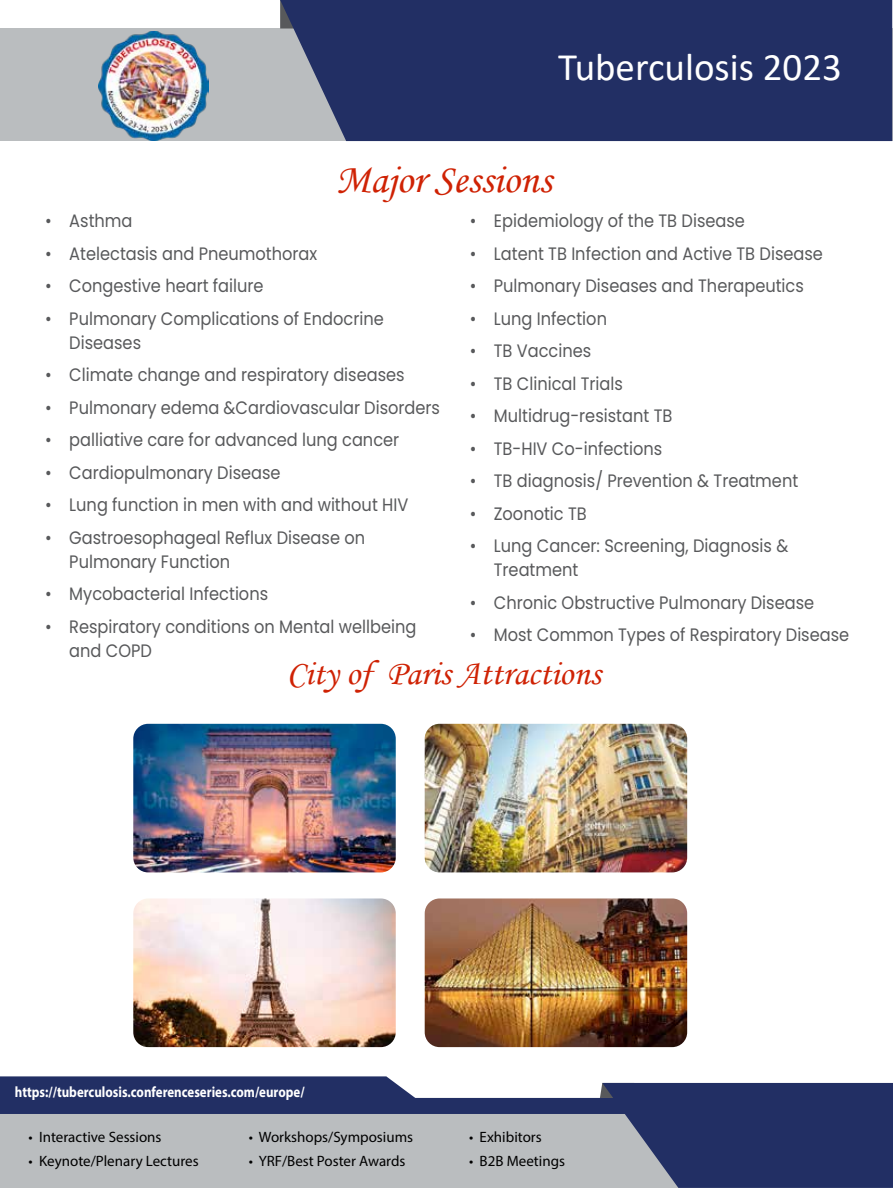
<style>
.page{position:relative;width:893px;height:1188px;background:#fff}
.page>*{position:absolute;margin:0;border:0;box-sizing:border-box;transform-origin:0 0}
.t1{font:41.1px "Monotype Corsiva";color:#cf2204}
.t2{font:39px "Calibri";color:#fff}
.t3{font:35.1px "Monotype Corsiva";color:#cf2204}
.t4{font:18px/24px "Poppins";color:#58595b;scale:.9 1}
.t5{font:15px "Myriad Pro";color:#000}
.t6{font:700 15px "Myriad Pro";color:#fff;scale:.86 1}
</style>
<div class="page">
<div style="left:0;top:1113px;width:598px;height:74px;background:#babdbf"></div>
<div style="left:0;top:28px;width:892px;height:113px;background:#babdbf"></div>
<div style="left:280px;top:0;width:612px;height:141px;background:#222f64"></div>
<div style="left:0;top:1097px;width:760px;height:16px;background:#222f64"></div>
<svg style="left:598px;top:1082px;width:295px;height:105px;background:#374371"></svg>
<svg style="left:0;top:1076px;width:420px;height:22px;background:#2f3b6d"></svg>
<img style="left:99px;top:31px;width:109px;height:109px">
<img style="left:133px;top:723px;width:263px;height:149px">
<img style="left:133px;top:898px;width:263px;height:149px">
<img style="left:425px;top:723px;width:262px;height:149px">
<img style="left:425px;top:898px;width:262px;height:149px">
<h2 class="t2" style="left:558px;top:40px;width:285px">Tuberculosis 2023</h2>
<h1 class="t1" style="left:336px;top:154px;width:217px">Major Sessions</h1>
<p class="t4" style="left:45px;top:209px;width:98px">• Asthma</p>
<p class="t4" style="left:45px;top:241px;width:304px">• Atelectasis and Pneumothorax</p>
<p class="t4" style="left:45px;top:274px;width:244px">• Congestive heart failure</p>
<p class="t4" style="left:69px;top:306px;width:351px;text-indent:-24px">• Pulmonary Complications of Endocrine<br>Diseases</p>
<p class="t4" style="left:45px;top:363px;width:401px">• Climate change and respiratory diseases</p>
<p class="t4" style="left:45px;top:395px;width:440px">• Pulmonary edema &amp;Cardiovascular Disorders</p>
<p class="t4" style="left:45px;top:428px;width:395px">• palliative care for advanced lung cancer</p>
<p class="t4" style="left:45px;top:460px;width:263px">• Cardiopulmonary Disease</p>
<p class="t4" style="left:45px;top:493px;width:405px">• Lung function in men with and without HIV</p>
<p class="t4" style="left:69px;top:525px;width:330px;text-indent:-24px">• Gastroesophageal Reflux Disease on<br>Pulmonary Function</p>
<p class="t4" style="left:45px;top:582px;width:249px">• Mycobacterial Infections</p>
<p class="t4" style="left:69px;top:614px;width:387px;text-indent:-24px">• Respiratory conditions on Mental wellbeing and COPD</p>
<p class="t4" style="left:470px;top:209px;width:307px">• Epidemiology of the TB Disease</p>
<p class="t4" style="left:470px;top:241px;width:394px">• Latent TB Infection and Active TB Disease</p>
<p class="t4" style="left:470px;top:274px;width:373px">• Pulmonary Diseases and Therapeutics</p>
<p class="t4" style="left:470px;top:306px;width:154px">• Lung Infection</p>
<p class="t4" style="left:470px;top:339px;width:136px">• TB Vaccines</p>
<p class="t4" style="left:470px;top:371px;width:172px">• TB Clinical Trials</p>
<p class="t4" style="left:470px;top:404px;width:227px">• Multidrug-resistant TB</p>
<p class="t4" style="left:470px;top:436px;width:215px">• TB-HIV Co-infections</p>
<p class="t4" style="left:470px;top:469px;width:366px">• TB diagnosis/ Prevention &amp; Treatment</p>
<p class="t4" style="left:470px;top:501px;width:131px">• Zoonotic TB</p>
<p class="t4" style="left:494px;top:534px;width:329px;text-indent:-24px">• Lung Cancer: Screening, Diagnosis &amp;<br>Treatment</p>
<p class="t4" style="left:470px;top:590px;width:384px">• Chronic Obstructive Pulmonary Disease</p>
<p class="t4" style="left:470px;top:623px;width:423px">• Most Common Types of Respiratory Disease</p>
<h3 class="t3" style="left:287px;top:652px;width:315px">City of Paris Attractions</h3>
<p class="t6" style="left:15px;top:1082px;width:339px">https://tuberculosis.conferenceseries.com/europe/</p>
<p class="t5" style="left:28px;top:1127px;width:135px">• Interactive Sessions</p>
<p class="t5" style="left:28px;top:1151px;width:172px">• Keynote/Plenary Lectures</p>
<p class="t5" style="left:249px;top:1127px;width:166px">• Workshops/Symposiums</p>
<p class="t5" style="left:249px;top:1151px;width:158px">• YRF/Best Poster Awards</p>
<p class="t5" style="left:469px;top:1127px;width:74px">• Exhibitors</p>
<p class="t5" style="left:469px;top:1151px;width:98px">• B2B Meetings</p>
</div>
